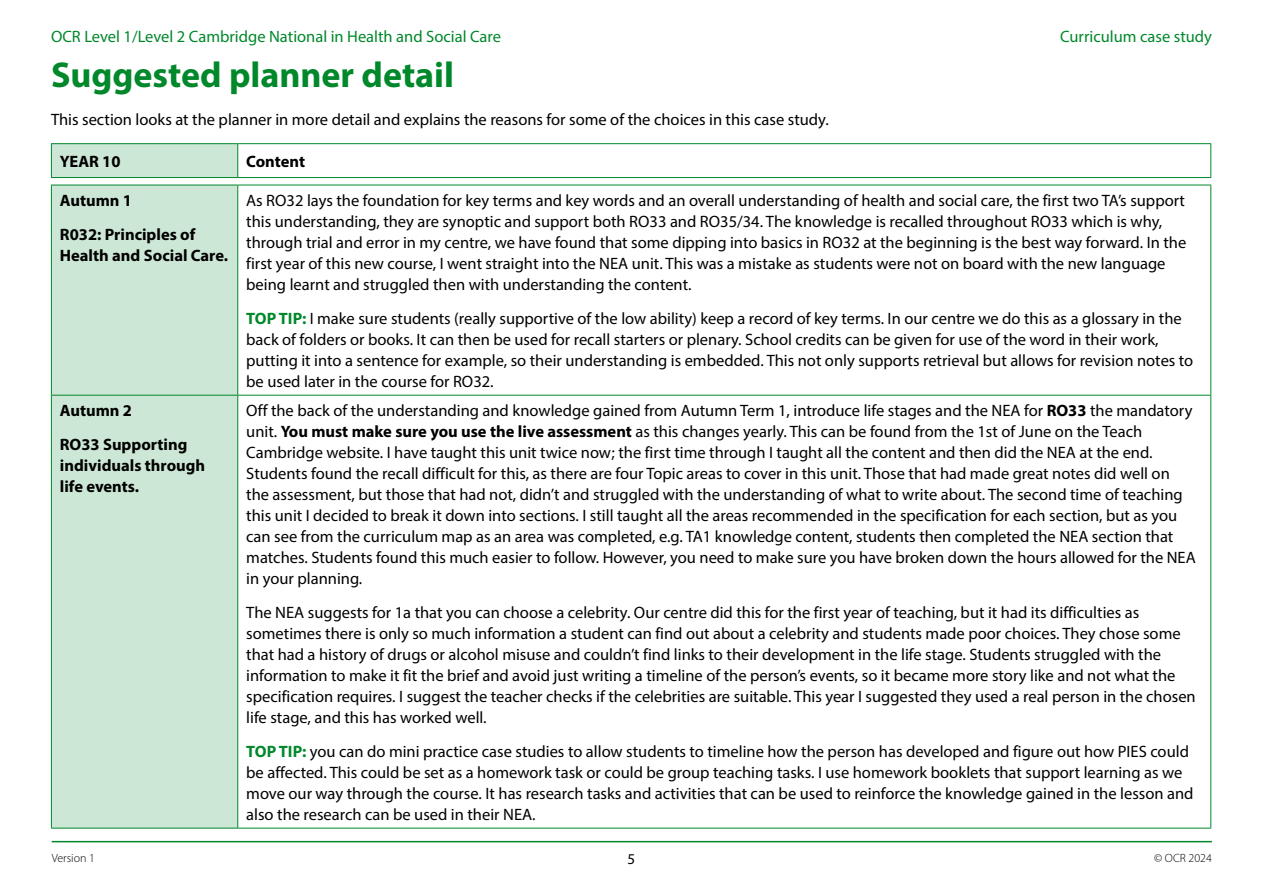
<style>
.page{position:relative;width:1263px;height:893px;background:#fff}
.page>*{position:absolute;margin:0;border:0;box-sizing:border-box;transform-origin:0 0}
.Heading_1{font:700 36px "Myriad Pro";color:#00882b}
.t1{font:16.5px/21px "Myriad Pro";color:#000}
.t2{font:700 16.5px/21px "Myriad Pro";color:#000}
.t3{font:16.5px "Myriad Pro";color:#00882b}
.t4{font:15px "Myriad Pro";color:#000}
.t5{font:300 12px "Myriad Pro";color:#000}
.s1{font-weight:700;color:#00882b}
.s2{font-weight:700}
</style>
<div class="page">
<hr style="left:52px;top:841px;width:1160px;height:1px;background:#00882b">
<div style="left:51px;top:144px;width:187px;height:684px;background:#cce7d5"></div>
<hr style="left:51px;top:143px;width:187px;height:1px;background:#00882b">
<hr style="left:51px;top:144px;width:1px;height:33px;background:#00882b">
<hr style="left:238px;top:143px;width:973px;height:1px;background:#00882b">
<hr style="left:237px;top:144px;width:1px;height:33px;background:#00882b">
<hr style="left:1210px;top:144px;width:1px;height:33px;background:#00882b">
<hr style="left:51px;top:177px;width:187px;height:1px;background:#00882b">
<hr style="left:238px;top:177px;width:973px;height:1px;background:#00882b">
<hr style="left:51px;top:185px;width:187px;height:1px;background:#00882b">
<hr style="left:51px;top:185px;width:1px;height:210px;background:#00882b">
<hr style="left:238px;top:185px;width:973px;height:1px;background:#00882b">
<hr style="left:237px;top:185px;width:1px;height:210px;background:#00882b">
<hr style="left:1210px;top:185px;width:1px;height:210px;background:#00882b">
<hr style="left:51px;top:395px;width:187px;height:1px;background:#00882b">
<hr style="left:51px;top:396px;width:1px;height:432px;background:#00882b">
<hr style="left:238px;top:395px;width:973px;height:1px;background:#00882b">
<hr style="left:237px;top:396px;width:1px;height:432px;background:#00882b">
<hr style="left:1210px;top:396px;width:1px;height:432px;background:#00882b">
<hr style="left:51px;top:828px;width:187px;height:1px;background:#00882b">
<hr style="left:238px;top:828px;width:973px;height:1px;background:#00882b">
<p class="t3" style="left:51px;top:26px;width:451px">OCR Level 1/Level 2 Cambridge National in Health and Social Care</p>
<p class="t3" style="left:1060px;top:26px;width:153px">Curriculum case study</p>
<p class="Heading_1" style="left:51px;top:51px;width:404px">Suggested planner detail</p>
<p class="t1" style="left:51px;top:108px;width:779px">This section looks at the planner in more detail and explains the reasons for some of the choices in this case study.</p>
<p class="t2" style="left:60px;top:150px;width:62px">YEAR 10</p>
<p class="t2" style="left:246px;top:150px;width:60px">Content</p>
<p class="t2" style="left:60px;top:189px;width:74px">Autumn 1</p>
<p class="t2" style="left:60px;top:223px;width:170px">R032: Principles of<br>Health and Social Care.</p>
<p class="t1" style="left:246px;top:190px;width:941px">As RO32 lays the foundation for key terms and key words and an overall understanding of health and social care, the first two TA’s support this understanding, they are synoptic and support both RO33 and RO35/34. The knowledge is recalled throughout RO33 which is why, through trial and error in my centre, we have found that some dipping into basics in RO32 at the beginning is the best way forward. In the first year of this new course, I went straight into the NEA unit. This was a mistake as students were not on board with the new language being learnt and struggled then with understanding the content.</p>
<p class="t1" style="left:246px;top:307px;width:948px"><span class="s1">TOP TIP:</span> I make sure students (really supportive of the low ability) keep a record of key terms. In our centre we do this as a glossary in the back of folders or books. It can then be used for recall starters or plenary. School credits can be given for use of the word in their work, putting it into a sentence for example, so their understanding is embedded. This not only supports retrieval but allows for revision notes to be used later in the course for RO32.</p>
<p class="t2" style="left:60px;top:399px;width:74px">Autumn 2</p>
<p class="t2" style="left:60px;top:433px;width:147px">RO33 Supporting individuals through life events.</p>
<p class="t1" style="left:246px;top:400px;width:951px">Off the back of the understanding and knowledge gained from Autumn Term 1, introduce life stages and the NEA for <span class="s2">RO33</span> the mandatory unit. <span class="s2">You must make sure you use the live assessment</span> as this changes yearly. This can be found from the 1st of June on the Teach Cambridge website. I have taught this unit twice now; the first time through I taught all the content and then did the NEA at the end.<br>Students found the recall difficult for this, as there are four Topic areas to cover in this unit. Those that had made great notes did well on the assessment, but those that had not, didn’t and struggled with the understanding of what to write about. The second time of teaching this unit I decided to break it down into sections. I still taught all the areas recommended in the specification for each section, but as you can see from the curriculum map as an area was completed, e.g. TA1 knowledge content, students then completed the NEA section that matches. Students found this much easier to follow. However, you need to make sure you have broken down the hours allowed for the NEA in your planning.</p>
<p class="t1" style="left:246px;top:602px;width:951px">The NEA suggests for 1a that you can choose a celebrity. Our centre did this for the first year of teaching, but it had its difficulties as sometimes there is only so much information a student can find out about a celebrity and students made poor choices. They chose some that had a history of drugs or alcohol misuse and couldn’t find links to their development in the life stage. Students struggled with the information to make it fit the brief and avoid just writing a timeline of the person’s events, so it became more story like and not what the specification requires. I suggest the teacher checks if the celebrities are suitable. This year I suggested they used a real person in the chosen life stage, and this has worked well.</p>
<p class="t1" style="left:246px;top:740px;width:949px"><span class="s1">TOP TIP:</span> you can do mini practice case studies to allow students to timeline how the person has developed and figure out how PIES could be affected. This could be set as a homework task or could be group teaching tasks. I use homework booklets that support learning as we move our way through the course. It has research tasks and activities that can be used to reinforce the knowledge gained in the lesson and also the research can be used in their NEA.</p>
<p class="t5" style="left:52px;top:850px;width:45px">Version 1</p>
<p class="t4" style="left:628px;top:849px;width:9px">5</p>
<p class="t5" style="left:1154px;top:850px;width:59px">© OCR 2024</p>
</div>
